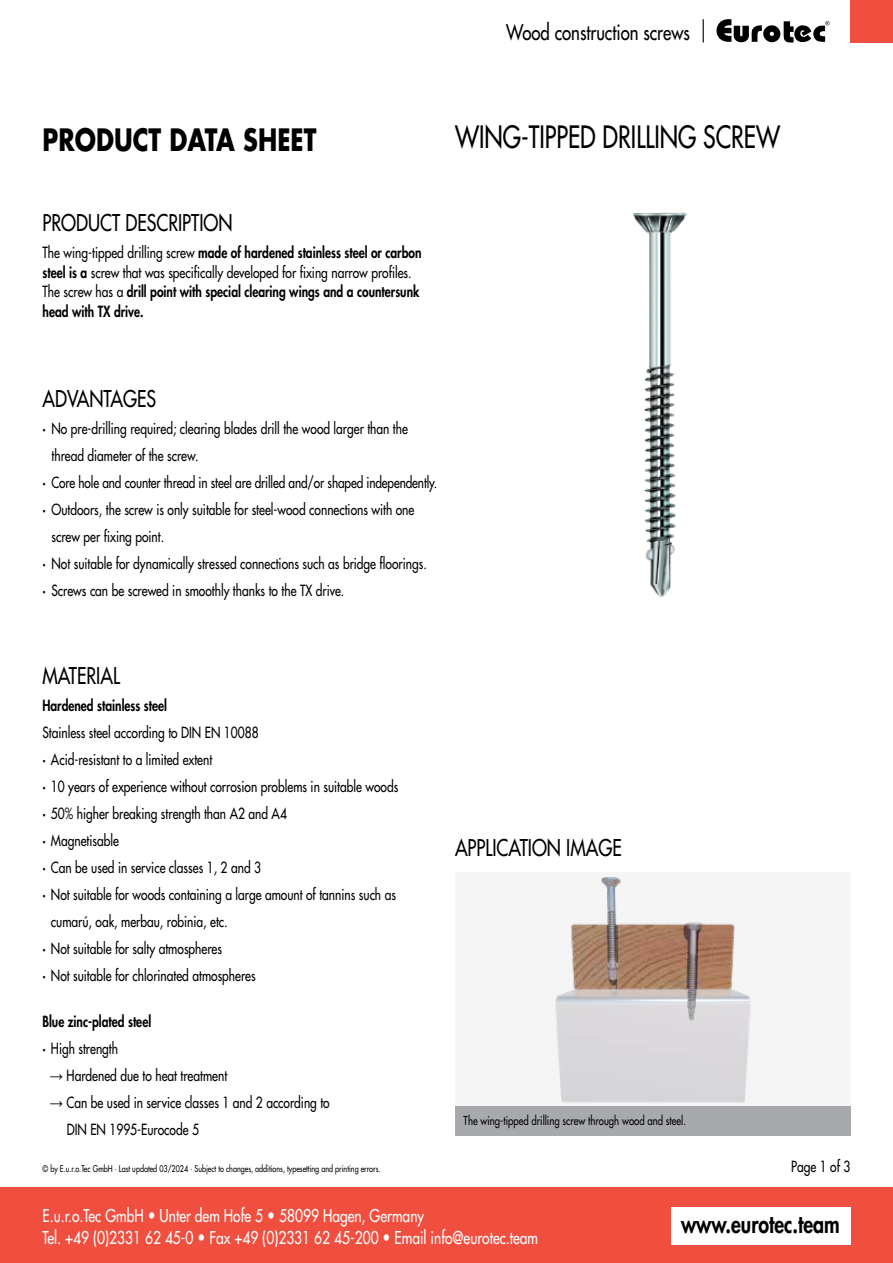
<style>
.page{position:relative;width:893px;height:1263px;background:#fff}
.page>*{position:absolute;margin:0;border:0;box-sizing:border-box;transform-origin:0 0}
.t1{font:500 30px "Futura Std";color:#000;scale:.78 1}
.t2{font:700 30px "Futura Std";color:#000;scale:.8 1}
.t3{font:800 24.3px "Futura Std";color:#000;scale:.8 1}
.t4{font:500 22.5px "Futura Std";color:#000;scale:.8 1}
.t5{font:500 21px "Futura Std";color:#000;scale:.8 1}
.t6{font:500 17.25px/22.5px "Futura Std";color:#fff;scale:.8 1}
.t7{font:500 15px/27px "Futura Std";color:#000;scale:.8 1}
.t8{font:800 15px/19.5px "Futura Std";color:#000;scale:.8 1}
.t9{font:500 15px "Futura Std";color:#000;scale:.79 1}
.t10{font:500 12px "Futura Std";color:#000;scale:.8 1}
.t11{font:500 9px "Futura Std";color:#000;scale:.8 1}
.s1{font-weight:500}
.s2{font-weight:800}
.s3{font-family:"Arial";font-weight:400;font-size:16.5px}
</style>
<div class="page">
<div style="left:0;top:1187px;width:893px;height:76px;background:#f04e3e"></div>
<div style="left:671px;top:1208px;width:179px;height:37px;background:#fff"></div>
<div style="left:850px;top:0;width:43px;height:43px;background:#f04e3e"></div>
<svg style="left:716px;top:19px;width:114px;height:24px"></svg>
<svg style="left:703px;top:19px;width:1px;height:24px"></svg>
<div style="left:455px;top:873px;width:395px;height:237px;background:#f5f5f5"></div>
<div style="left:455px;top:1106px;width:395px;height:29px;background:#a7a9ac"></div>
<img style="left:632px;top:213px;width:55px;height:384px">
<img style="left:555px;top:877px;width:196px;height:226px">
<h3 class="t5" style="left:506px;top:19px;width:231px">Wood construction screws</h3>
<h1 class="t2" style="left:43px;top:119px;width:344px">PRODUCT DATA SHEET</h1>
<h1 class="t1" style="left:455px;top:118px;width:418px">WING-TIPPED DRILLING SCREW</h1>
<h3 class="t4" style="left:43px;top:209px;width:239px">PRODUCT DESCRIPTION</h3>
<p class="t8" style="left:43px;top:243px;width:475px"><span class="s1">The wing-tipped drilling screw</span> made of hardened stainless steel or carbon steel is a <span class="s1">screw that was specifically developed for fixing narrow profiles.<br>The screw has a</span> drill point with special clearing wings and a countersunk head with TX drive.</p>
<h3 class="t4" style="left:43px;top:384px;width:144px">ADVANTAGES</h3>
<p class="t7" style="left:43px;top:415px;width:458px"><span class="s2">·</span> No pre-drilling required; clearing blades drill the wood larger than the</p>
<p class="t7" style="left:52px;top:442px;width:185px">thread diameter of the screw.</p>
<p class="t9" style="left:43px;top:473px;width:501px"><span class="s2">·</span> Core hole and counter thread in steel are drilled and/or shaped independently.</p>
<p class="t7" style="left:43px;top:496px;width:466px"><span class="s2">·</span> Outdoors, the screw is only suitable for steel-wood connections with one</p>
<p class="t7" style="left:52px;top:523px;width:142px">screw per fixing point.</p>
<p class="t7" style="left:43px;top:550px;width:482px"><span class="s2">·</span> Not suitable for dynamically stressed connections such as bridge floorings.</p>
<p class="t7" style="left:43px;top:577px;width:379px"><span class="s2">·</span> Screws can be screwed in smoothly thanks to the TX drive.</p>
<h3 class="t4" style="left:42px;top:661px;width:99px">MATERIAL</h3>
<p class="t8" style="left:42px;top:695px;width:157px">Hardened stainless steel</p>
<p class="t7" style="left:42px;top:719px;width:272px">Stainless steel according to DIN EN 10088</p>
<p class="t7" style="left:42px;top:746px;width:214px"><span class="s2">·</span> Acid-resistant to a limited extent</p>
<p class="t7" style="left:42px;top:773px;width:446px"><span class="s2">·</span> 10 years of experience without corrosion problems in suitable woods</p>
<p class="t7" style="left:42px;top:800px;width:307px"><span class="s2">·</span> 50% higher breaking strength than A2 and A4</p>
<p class="t7" style="left:42px;top:827px;width:97px"><span class="s2">·</span> Magnetisable</p>
<p class="t7" style="left:42px;top:854px;width:275px"><span class="s2">·</span> Can be used in service classes 1, 2 and 3</p>
<p class="t7" style="left:42px;top:881px;width:443px"><span class="s2">·</span> Not suitable for woods containing a large amount of tannins such as</p>
<p class="t7" style="left:51px;top:908px;width:222px">cumarú, oak, merbau, robinia, etc.</p>
<p class="t7" style="left:42px;top:935px;width:226px"><span class="s2">·</span> Not suitable for salty atmospheres</p>
<p class="t7" style="left:42px;top:962px;width:268px"><span class="s2">·</span> Not suitable for chlorinated atmospheres</p>
<p class="t8" style="left:42px;top:1008px;width:137px;line-height:27px">Blue zinc-plated steel · <span class="s1">High strength</span></p>
<p class="t7" style="left:50px;top:1062px;width:223px"><span class="s3">→</span> Hardened due to heat treatment</p>
<p class="t7" style="left:67px;top:1089px;width:330px;text-indent:-17px"><span class="s3">→</span> Can be used in service classes 1 and 2 according to<br>DIN EN 1995-Eurocode 5</p>
<h3 class="t4" style="left:455px;top:833px;width:210px">APPLICATION IMAGE</h3>
<p class="t10" style="left:464px;top:1113px;width:280px">The wing-tipped drilling screw through wood and steel.</p>
<p class="t11" style="left:43px;top:1163px;width:424px">© by E.u.r.o.Tec GmbH · Last updated 03/2024 · Subject to changes, additions, typesetting and printing errors.</p>
<p class="t7" style="left:791px;top:1153px;width:75px">Page 1 of 3</p>
<p class="t6" style="left:43px;top:1204px;width:621px">E.u.r.o.Tec GmbH <span class="s2">•</span> Unter dem Hofe 5 <span class="s2">•</span> 58099 Hagen, Germany<br>Tel. +49 (0)2331 62 45-0 <span class="s2">•</span> Fax +49 (0)2331 62 45-200 <span class="s2">•</span> Email info@eurotec.team</p>
<h2 class="t3" style="left:681px;top:1208px;width:200px">www.eurotec.team</h2>
</div>
